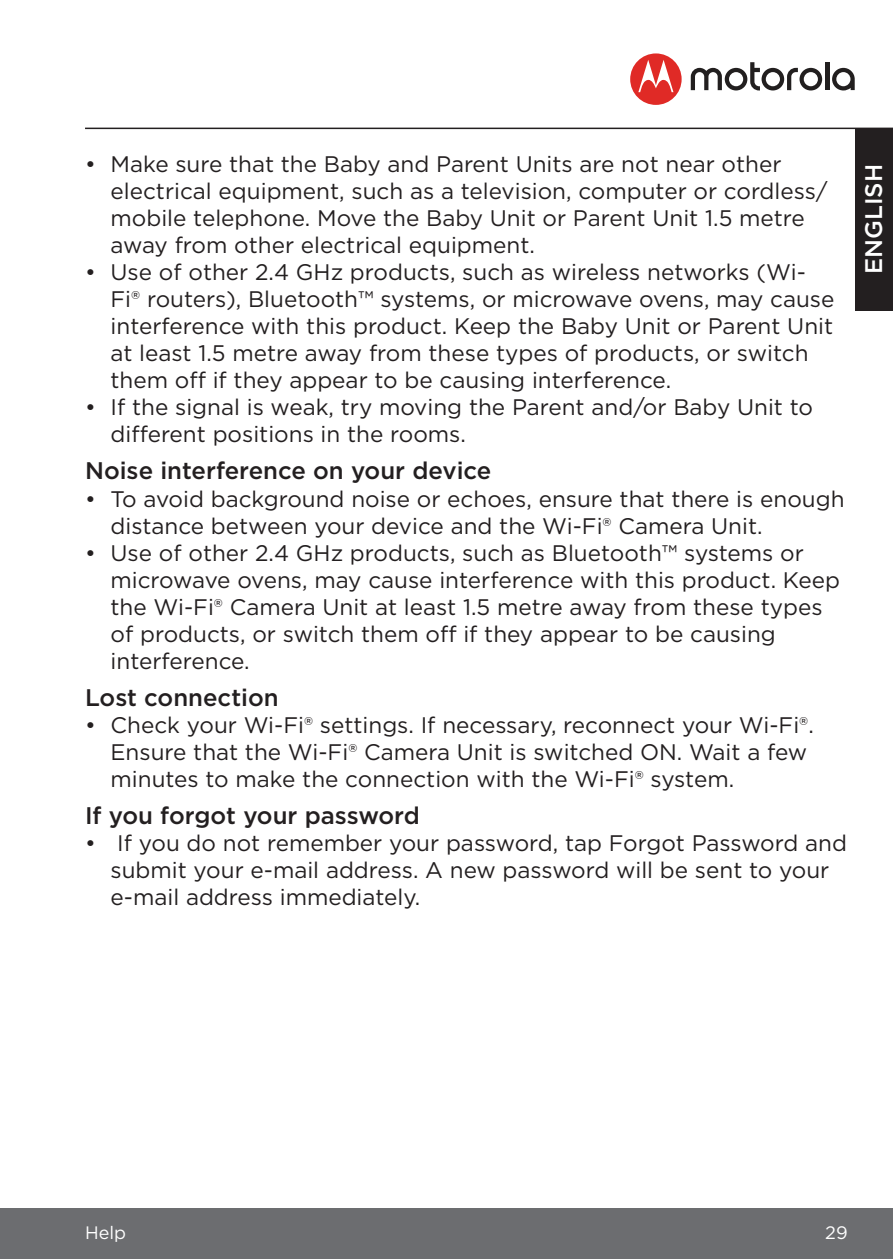
<style>
.page{position:relative;width:893px;height:1259px;background:#fff}
.page>*{position:absolute;margin:0;border:0;box-sizing:border-box;transform-origin:0 0}
.t1{font:500 24px "Gotham";color:#231f20}
.t2{font:500 24px "Gotham";color:#fff}
.t3{font:22.5px/27px "Gotham";color:#231f20}
.t4{font:18px "Gotham";color:#fff}
</style>
<div class="page">
<div style="left:0;top:1208px;width:893px;height:51px;background:#6c6d70"></div>
<hr style="left:85px;top:128px;width:808px;height:1px;background:#231f20">
<div style="left:855px;top:128px;width:38px;height:182px;background:#231f20"></div>
<div style="left:630px;top:53px;width:52px;height:52px;background:#e02a26;border-radius:50%"></div>
<svg style="left:638px;top:60px;width:35px;height:32px"></svg>
<svg style="left:832px;top:68px;width:23px;height:22px"></svg>
<hr style="left:825px;top:62px;width:4px;height:28px;background:#221f1f">
<svg style="left:691px;top:62px;width:131px;height:28px"></svg>
<p class="t3" style="left:111px;top:150px;width:718px;text-indent:-26px">• Make sure that the Baby and Parent Units are not near other electrical equipment, such as a television, computer or cordless/ mobile telephone. Move the Baby Unit or Parent Unit 1.5 metre away from other electrical equipment.</p>
<p class="t3" style="left:111px;top:258px;width:725px;text-indent:-26px">• Use of other 2.4 GHz products, such as wireless networks (Wi-Fi® routers), Bluetooth™ systems, or microwave ovens, may cause interference with this product. Keep the Baby Unit or Parent Unit at least 1.5 metre away from these types of products, or switch them off if they appear to be causing interference.</p>
<p class="t3" style="left:111px;top:393px;width:704px;text-indent:-26px">• If the signal is weak, try moving the Parent and/or Baby Unit to different positions in the rooms.</p>
<p class="t1" style="left:85px;top:455px;width:408px">Noise interference on your device</p>
<p class="t3" style="left:111px;top:485px;width:735px;text-indent:-26px">• To avoid background noise or echoes, ensure that there is enough distance between your device and the Wi-Fi® Camera Unit.</p>
<p class="t3" style="left:111px;top:539px;width:731px;text-indent:-26px">• Use of other 2.4 GHz products, such as Bluetooth™ systems or microwave ovens, may cause interference with this product. Keep the Wi-Fi® Camera Unit at least 1.5 metre away from these types of products, or switch them off if they appear to be causing interference.</p>
<p class="t1" style="left:85px;top:681px;width:195px">Lost connection</p>
<p class="t3" style="left:111px;top:711px;width:705px;text-indent:-26px">• Check your Wi-Fi® settings. If necessary, reconnect your Wi-Fi®.<br>Ensure that the Wi-Fi® Camera Unit is switched ON. Wait a few minutes to make the connection with the Wi-Fi® system.</p>
<p class="t1" style="left:85px;top:799px;width:336px">If you forgot your password</p>
<p class="t3" style="left:111px;top:829px;width:738px;text-indent:-26px">• If you do not remember your password, tap Forgot Password and submit your e-mail address. A new password will be sent to your e-mail address immediately.</p>
<p class="t2" style="left:858px;top:274px;width:111px;rotate:-90deg">ENGLISH</p>
<p class="t4" style="left:85px;top:1221px;width:43px">Help</p>
<p class="t4" style="left:825px;top:1221px;width:24px">29</p>
</div>
